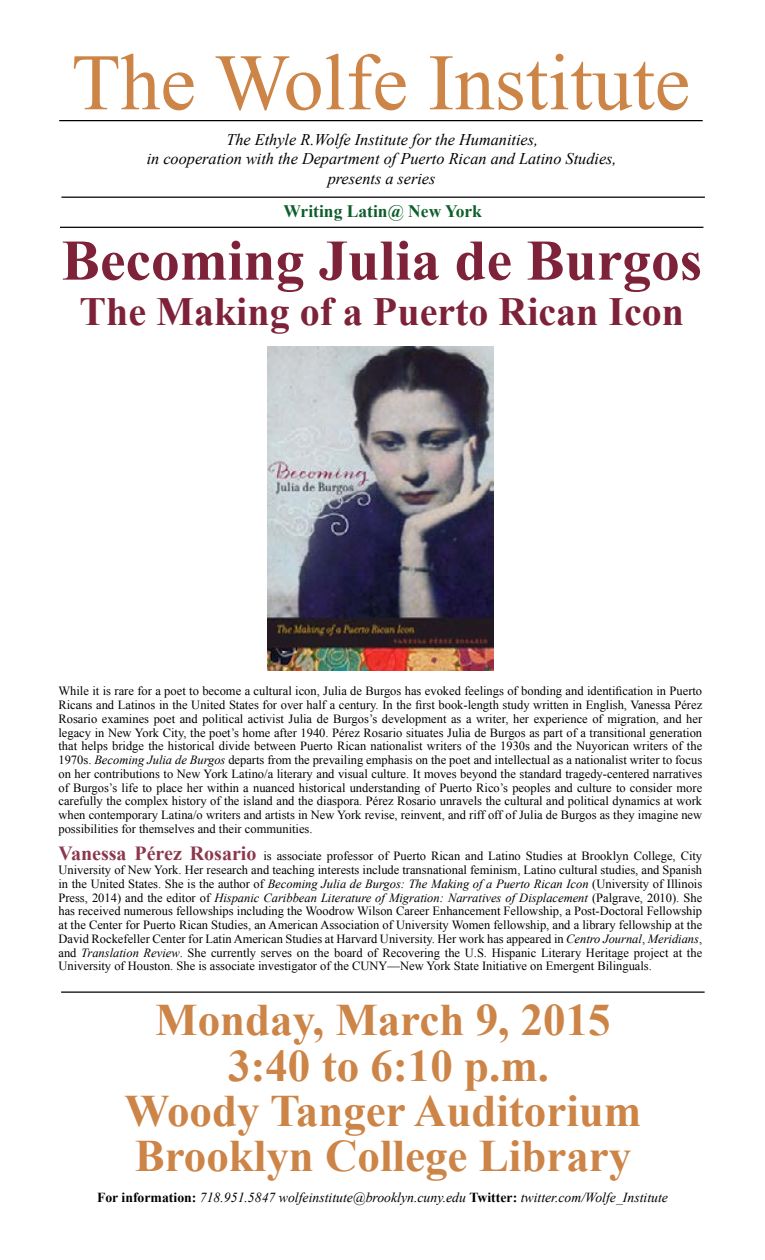
<style>
.page{position:relative;width:765px;height:1260px;background:#fff}
.page>*{position:absolute;margin:0;border:0;box-sizing:border-box;transform-origin:0 0}
.t1{font:80px "Times New Roman";color:#cd8447}
.t2{font:700 57.5px "Times New Roman";color:#7e2239}
.t3{font:700 45px/45.2px "Times New Roman";color:#cd8447;text-align:center}
.t4{font:700 40px "Times New Roman";color:#7e2239}
.t5{font:700 17.5px "Times New Roman";color:#0e5e2b}
.t6{font:italic 16.25px/19.5px "Times New Roman";color:#000;text-align:center}
.t7{font:italic 13.75px "Times New Roman";color:#000}
.t8{font:12.5px/13.8px "Times New Roman";color:#000;text-align:justify}
.s1{font-style:italic}
.s2{font-weight:700;font-size:20px;color:#8b384d}
.s3{font-weight:700;font-style:normal}
</style>
<div class="page">
<hr style="left:59px;top:120px;width:644px;height:1px;background:#000">
<hr style="left:61px;top:991px;width:644px;height:2px;background:#000">
<hr style="left:61px;top:197px;width:644px;height:1px;background:#000">
<img style="left:268px;top:347px;width:226px;height:324px">
<hr style="left:60px;top:227px;width:643px;height:1px;background:#000">
<h1 class="t1" style="left:72px;top:29px;width:620px">The Wolfe Institute</h1>
<h3 class="t6" style="left:147px;top:129px;width:471px">The Ethyle R.Wolfe Institute for the Humanities,<br>in cooperation with the Department of Puerto Rican and Latino Studies, presents a series</h3>
<h3 class="t5" style="left:283px;top:199px;width:200px">Writing Latin@ New York</h3>
<h2 class="t2" style="left:62px;top:221px;width:642px">Becoming Julia de Burgos</h2>
<h3 class="t4" style="left:80px;top:284px;width:606px">The Making of a Puerto Rican Icon</h3>
<p class="t8" style="left:58px;top:684px;width:645px">While it is rare for a poet to become a cultural icon, Julia de Burgos has evoked feelings of bonding and identification in Puerto Ricans and Latinos in the United States for over half a century. In the first book-length study written in English, Vanessa Pérez Rosario examines poet and political activist Julia de Burgos’s development as a writer, her experience of migration, and her legacy in New York City, the poet’s home after 1940. Pérez Rosario situates Julia de Burgos as part of a transitional generation that helps bridge the historical divide between Puerto Rican nationalist writers of the 1930s and the Nuyorican writers of the 1970s. <span class="s1">Becoming Julia de Burgos</span> departs from the prevailing emphasis on the poet and intellectual as a nationalist writer to focus on her contributions to New York Latino/a literary and visual culture. It moves beyond the standard tragedy-centered narratives of Burgos’s life to place her within a nuanced historical understanding of Puerto Rico’s peoples and culture to consider more carefully the complex history of the island and the diaspora. Pérez Rosario unravels the cultural and political dynamics at work when contemporary Latina/o writers and artists in New York revise, reinvent, and riff off of Julia de Burgos as they imagine new possibilities for themselves and their communities.</p>
<p class="t8" style="left:58px;top:849px;width:645px"><span class="s2">Vanessa Pérez Rosario</span> is associate professor of Puerto Rican and Latino Studies at Brooklyn College, City University of New York. Her research and teaching interests include transnational feminism, Latino cultural studies, and Spanish in the United States. She is the author of <span class="s1">Becoming Julia de Burgos: The Making of a Puerto Rican Icon</span> (University of Illinois Press, 2014) and the editor of <span class="s1">Hispanic Caribbean Literature of Migration: Narratives of Displacement</span> (Palgrave, 2010). She has received numerous fellowships including the Woodrow Wilson Career Enhancement Fellowship, a Post-Doctoral Fellowship at the Center for Puerto Rican Studies, an American Association of University Women fellowship, and a library fellowship at the David Rockefeller Center for Latin American Studies at Harvard University. Her work has appeared in <span class="s1">Centro Journal</span>, <span class="s1">Meridians</span>, and <span class="s1">Translation Review</span>. She currently serves on the board of Recovering the U.S. Hispanic Literary Heritage project at the University of Houston. She is associate investigator of the CUNY—New York State Initiative on Emergent Bilinguals.</p>
<h3 class="t3" style="left:125px;top:997px;width:518px">Monday, March 9, 2015<br>3:40 to 6:10 p.m.<br>Woody Tanger Auditorium<br>Brooklyn College Library</h3>
<p class="t7" style="left:97px;top:1187px;width:572px"><span class="s3">For information:</span> 718.951.5847 wolfeinstitute@brooklyn.cuny.edu <span class="s3">Twitter:</span> twitter.com/Wolfe_Institute</p>
</div>
